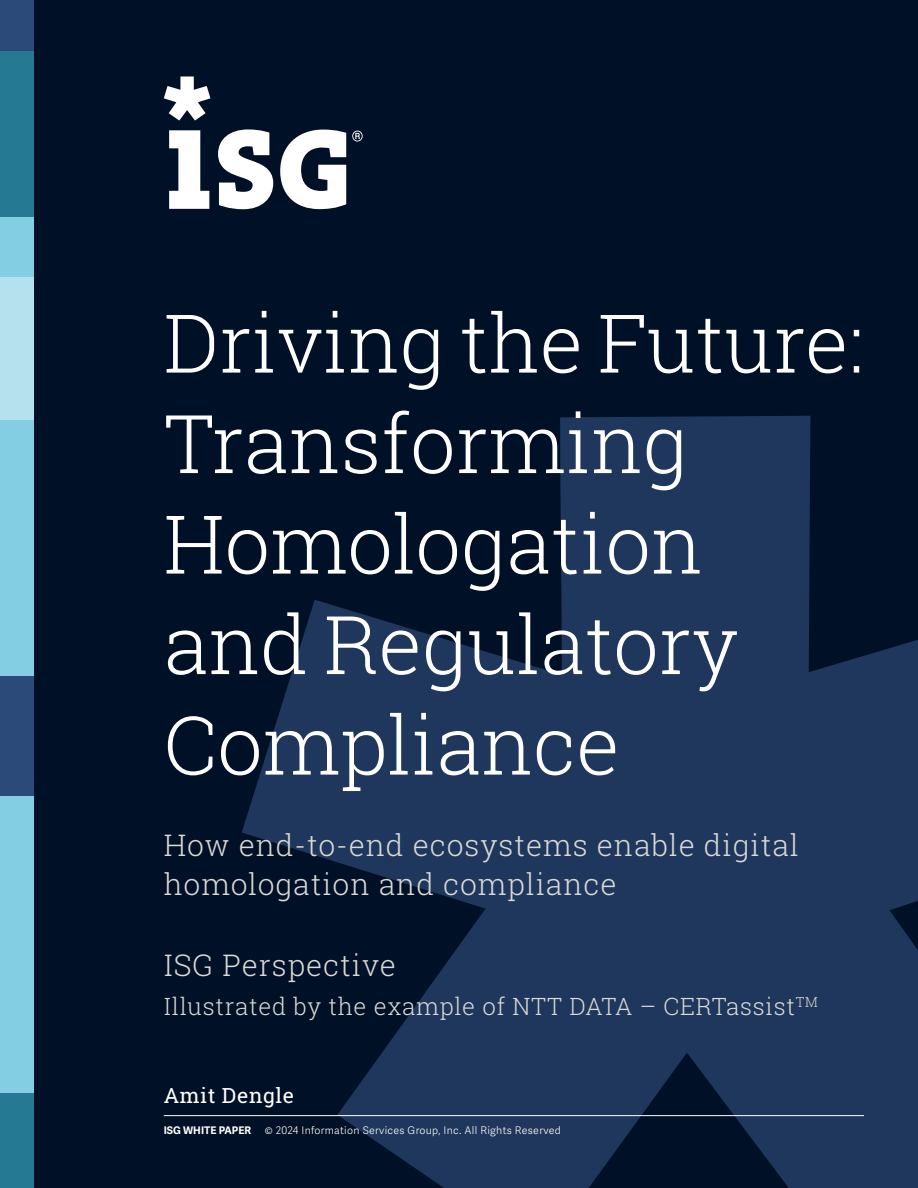
<style>
.page{position:relative;width:918px;height:1188px;background:#001026}
.page>*{position:absolute;margin:0;border:0;box-sizing:border-box;transform-origin:0 0}
.Paper_Title-main{font:300 81px/100.5px "Roboto Slab";color:#fff}
.Paper_Title-lead_in{font:300 30px/39px "Roboto Slab";letter-spacing:.03em;color:#d9d9d6}
.Paper_Title-lead_in-2{font:300 24px "Roboto Slab";letter-spacing:.03em;color:#d9d9d6}
.Paper_Cover-Author__Title{font:21px "Roboto Slab";letter-spacing:.03em;color:#fff}
.t1{font:300 10.5px "Adelle Sans";letter-spacing:.03em;color:#fff}
.t2{font:700 10.5px "Adelle Sans";color:#fff}
</style>
<div class="page">
<svg style="left:242px;top:416px;width:676px;height:772px;fill:#1f375c"></svg>
<svg style="left:352px;top:131px;width:11px;height:11px"></svg>
<svg style="left:169px;top:130px;width:40px;height:79px"></svg>
<svg style="left:164px;top:77px;width:46px;height:44px"></svg>
<svg style="left:218px;top:129px;width:55px;height:80px"></svg>
<svg style="left:280px;top:130px;width:66px;height:79px"></svg>
<div style="left:0;top:0;width:34px;height:52px;background:#2b4a79"></div>
<div style="left:0;top:52px;width:34px;height:166px;background:#257992"></div>
<div style="left:0;top:218px;width:34px;height:60px;background:#84cee3"></div>
<div style="left:0;top:278px;width:34px;height:142px;background:#b4e1ed"></div>
<div style="left:0;top:420px;width:34px;height:256px;background:#84cee3"></div>
<div style="left:0;top:676px;width:34px;height:121px;background:#2b4a79"></div>
<div style="left:0;top:797px;width:34px;height:297px;background:#84cee3"></div>
<div style="left:0;top:1094px;width:34px;height:94px;background:#257992"></div>
<hr style="left:164px;top:1115px;width:700px;height:1px;background:#fff">
<p class="Paper_Title-main" style="left:164px;top:291px;width:702px">Driving the Future:<br>Transforming<br>Homologation and Regulatory<br>Compliance</p>
<p class="Paper_Title-lead_in" style="left:164px;top:824px;width:637px">How end-to-end ecosystems enable digital homologation and compliance</p>
<p class="Paper_Title-lead_in" style="left:164px;top:944px;width:234px">ISG Perspective</p>
<p class="Paper_Title-lead_in-2" style="left:164px;top:989px;width:655px">Illustrated by the example of NTT DATA – CERTassist<sup>TM</sup></p>
<p class="Paper_Cover-Author__Title" style="left:164px;top:1080px;width:132px">Amit Dengle</p>
<p class="t2" style="left:164px;top:1124px;width:89px">ISG WHITE PAPER</p>
<p class="t1" style="left:265px;top:1124px;width:298px">© 2024 Information Services Group, Inc. All Rights Reserved</p>
</div>
